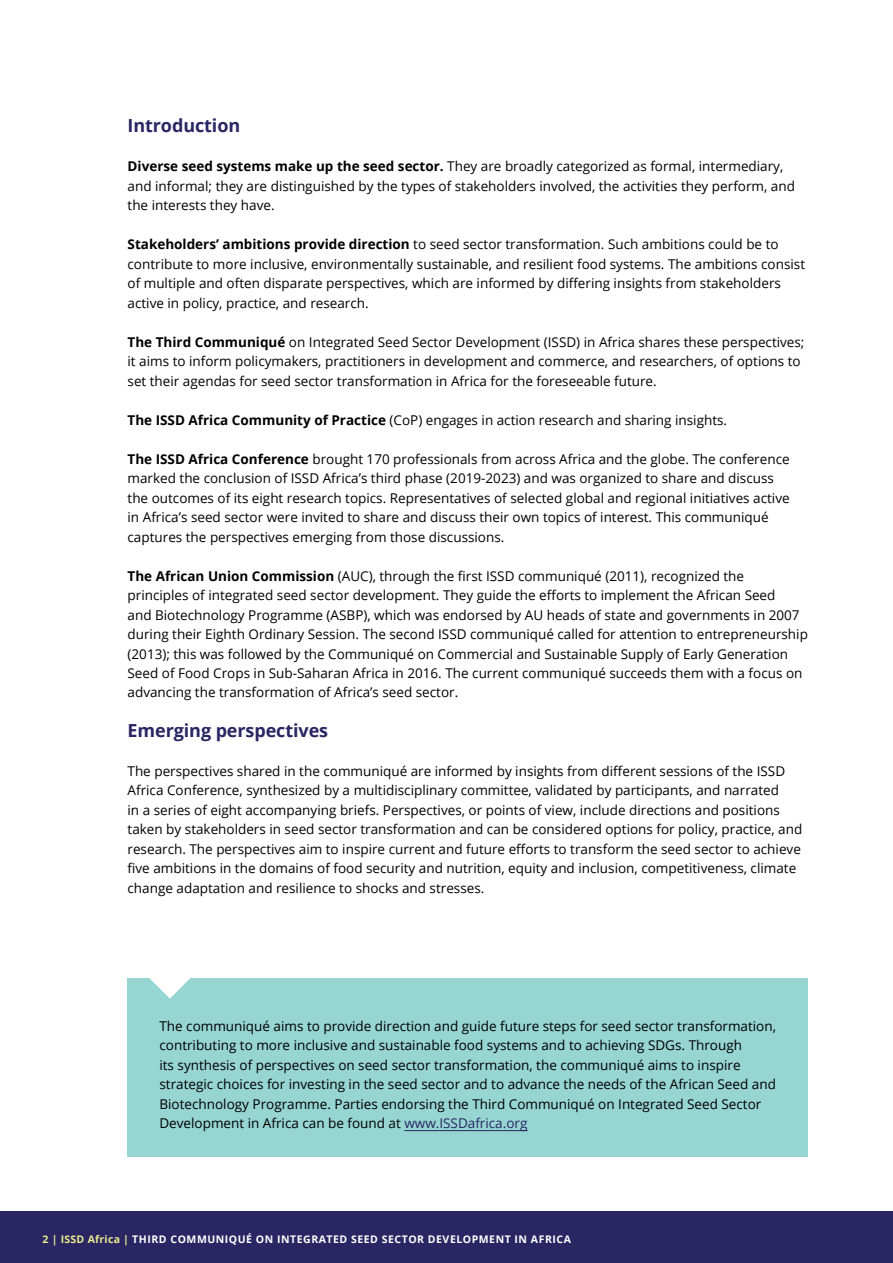
<style>
.page{position:relative;width:893px;height:1263px;background:#fff}
.page>*{position:absolute;margin:0;border:0;box-sizing:border-box;transform-origin:0 0}
.t1{font:700 18px "Open Sans";letter-spacing:-.005em;color:#292663}
.t2{font:13.5px/19.5px "Open Sans";color:#000}
.t3{font:700 10.5px "Open Sans";letter-spacing:.05em;color:#fff}
.s1{font-weight:700}
.s2{color:#292663}
.s3{color:#eaec90}
</style>
<div class="page">
<div style="left:0;top:1212px;width:893px;height:51px;background:#292663"></div>
<div style="left:128px;top:978px;width:680px;height:179px;background:#96d5d2"></div>
<hr style="left:404px;top:1130px;width:123px;height:1px;background:#292663">
<svg style="left:149px;top:978px;width:42px;height:20px"></svg>
<h1 class="t1" style="left:128px;top:113px;width:114px">Introduction</h1>
<p class="t2" style="left:128px;top:156px;width:669px"><span class="s1">Diverse seed systems make up the seed sector.</span> They are broadly categorized as formal, intermediary, and informal; they are distinguished by the types of stakeholders involved, the activities they perform, and the interests they have.</p>
<p class="t2" style="left:128px;top:234px;width:679px"><span class="s1">Stakeholders’ ambitions provide direction</span> to seed sector transformation. Such ambitions could be to contribute to more inclusive, environmentally sustainable, and resilient food systems. The ambitions consist of multiple and often disparate perspectives, which are informed by differing insights from stakeholders active in policy, practice, and research.</p>
<p class="t2" style="left:128px;top:331px;width:678px"><span class="s1">The Third Communiqué</span> on Integrated Seed Sector Development (ISSD) in Africa shares these perspectives; it aims to inform policymakers, practitioners in development and commerce, and researchers, of options to set their agendas for seed sector transformation in Africa for the foreseeable future.</p>
<p class="t2" style="left:128px;top:409px;width:601px"><span class="s1">The ISSD Africa Community of Practice</span> (CoP) engages in action research and sharing insights.</p>
<p class="t2" style="left:128px;top:448px;width:664px"><span class="s1">The ISSD Africa Conference</span> brought 170 professionals from across Africa and the globe. The conference marked the conclusion of ISSD Africa’s third phase (2019-2023) and was organized to share and discuss the outcomes of its eight research topics. Representatives of selected global and regional initiatives active in Africa’s seed sector were invited to share and discuss their own topics of interest. This communiqué captures the perspectives emerging from those discussions.</p>
<p class="t2" style="left:128px;top:565px;width:682px"><span class="s1">The African Union Commission</span> (AUC), through the first ISSD communiqué (2011), recognized the principles of integrated seed sector development. They guide the efforts to implement the African Seed<br>and Biotechnology Programme (ASBP), which was endorsed by AU heads of state and governments in 2007 during their Eighth Ordinary Session. The second ISSD communiqué called for attention to entrepreneurship (2013); this was followed by the Communiqué on Commercial and Sustainable Supply of Early Generation Seed of Food Crops in Sub-Saharan Africa in 2016. The current communiqué succeeds them with a focus on advancing the transformation of Africa’s seed sector.</p>
<h1 class="t1" style="left:128px;top:717px;width:202px">Emerging perspectives</h1>
<p class="t2" style="left:128px;top:761px;width:676px">The perspectives shared in the communiqué are informed by insights from different sessions of the ISSD Africa Conference, synthesized by a multidisciplinary committee, validated by participants, and narrated<br>in a series of eight accompanying briefs. Perspectives, or points of view, include directions and positions taken by stakeholders in seed sector transformation and can be considered options for policy, practice, and research. The perspectives aim to inspire current and future efforts to transform the seed sector to achieve five ambitions in the domains of food security and nutrition, equity and inclusion, competitiveness, climate change adaptation and resilience to shocks and stresses.</p>
<p class="t2" style="left:159px;top:1016px;width:618px">The communiqué aims to provide direction and guide future steps for seed sector transformation, contributing to more inclusive and sustainable food systems and to achieving SDGs. Through<br>its synthesis of perspectives on seed sector transformation, the communiqué aims to inspire strategic choices for investing in the seed sector and to advance the needs of the African Seed and Biotechnology Programme. Parties endorsing the Third Communiqué on Integrated Seed Sector Development in Africa can be found at <span class="s2">www.ISSDafrica.org</span></p>
<p class="t3" style="left:43px;top:1231px;width:530px"><span class="s3">2 | ISSD Africa |</span> THIRD COMMUNIQUÉ ON INTEGRATED SEED SECTOR DEVELOPMENT IN AFRICA</p>
</div>
